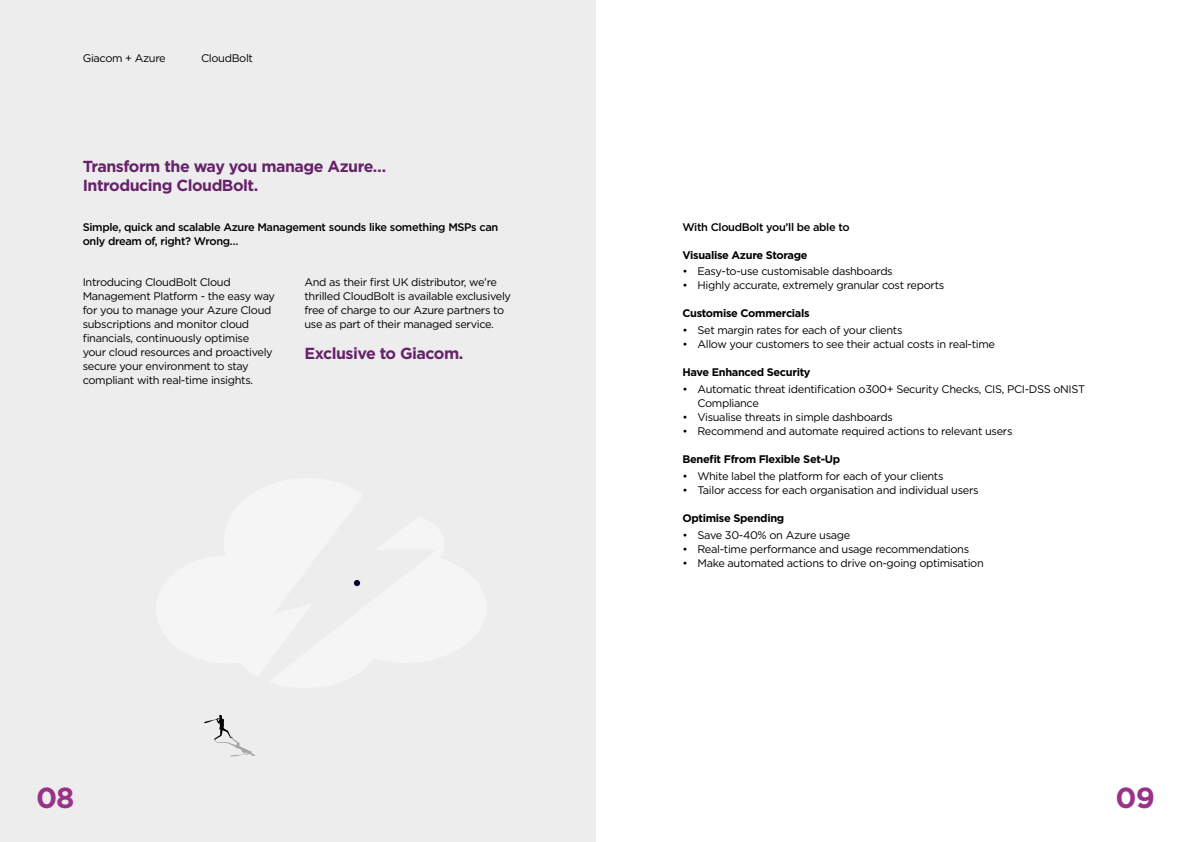
<style>
.page{position:relative;width:1191px;height:842px;background:#fff}
.page>*{position:absolute;margin:0;border:0;box-sizing:border-box;transform-origin:0 0}
.t1{font:700 29px "Gotham";color:#99338a}
.t2{font:700 16px/19px "Gotham";letter-spacing:-.03em;color:#67236a}
.t3{font:11px/14px "Gotham";letter-spacing:-.03em;color:#000}
.t4{font:500 11px/14px "Gotham";letter-spacing:-.03em;color:#000}
.t5{font:700 11px "Gotham";letter-spacing:-.03em;color:#000}
</style>
<div class="page">
<div style="left:0;top:0;width:595px;height:842px;background:#ededed"></div>
<svg style="left:204px;top:715px;width:52px;height:42px"></svg>
<svg style="left:354px;top:580px;width:6px;height:6px"></svg>
<p class="t3" style="left:83px;top:51px;width:85px">Giacom + Azure</p>
<p class="t3" style="left:201px;top:51px;width:53px">CloudBolt</p>
<h2 class="t2" style="left:83px;top:156px;width:305px">Transform the way you manage Azure…<br>Introducing CloudBolt.</h2>
<p class="t4" style="left:83px;top:219px;width:417px">Simple, quick and scalable Azure Management sounds like something MSPs can only dream of, right? Wrong…</p>
<p class="t3" style="left:83px;top:275px;width:194px">Introducing CloudBolt Cloud Management Platform - the easy way for you to manage your Azure Cloud subscriptions and monitor cloud financials, continuously optimise your cloud resources and proactively secure your environment to stay compliant with real-time insights.</p>
<p class="t3" style="left:304px;top:275px;width:208px">And as their first UK distributor, we’re thrilled CloudBolt is available exclusively free of charge to our Azure partners to use as part of their managed service.</p>
<h2 class="t2" style="left:304px;top:344px;width:160px">Exclusive to Giacom.</h2>
<p class="t4" style="left:682px;top:220px;width:169px">With CloudBolt you’ll be able to</p>
<p class="t5" style="left:682px;top:247px;width:127px">Visualise Azure Storage</p>
<p class="t3" style="left:682px;top:264px;width:212px">• Easy-to-use customisable dashboards</p>
<p class="t3" style="left:682px;top:278px;width:263px">• Highly accurate, extremely granular cost reports</p>
<p class="t5" style="left:682px;top:306px;width:129px">Customise Commercials</p>
<p class="t3" style="left:682px;top:323px;width:222px">• Set margin rates for each of your clients</p>
<p class="t3" style="left:682px;top:337px;width:314px">• Allow your customers to see their actual costs in real-time</p>
<p class="t5" style="left:682px;top:365px;width:130px">Have Enhanced Security</p>
<p class="t3" style="left:697px;top:382px;width:389px;text-indent:-15px">• Automatic threat identification o300+ Security Checks, CIS, PCI-DSS oNIST<br>Compliance</p>
<p class="t3" style="left:682px;top:410px;width:212px">• Visualise threats in simple dashboards</p>
<p class="t3" style="left:682px;top:424px;width:331px">• Recommend and automate required actions to relevant users</p>
<p class="t5" style="left:682px;top:452px;width:159px">Benefit Ffrom Flexible Set-Up</p>
<p class="t3" style="left:682px;top:469px;width:263px">• White label the platform for each of your clients</p>
<p class="t3" style="left:682px;top:483px;width:298px">• Tailor access for each organisation and individual users</p>
<p class="t5" style="left:682px;top:511px;width:103px">Optimise Spending</p>
<p class="t3" style="left:682px;top:528px;width:169px">• Save 30-40% on Azure usage</p>
<p class="t3" style="left:682px;top:542px;width:288px">• Real-time performance and usage recommendations</p>
<p class="t3" style="left:682px;top:556px;width:303px">• Make automated actions to drive on-going optimisation</p>
<h1 class="t1" style="left:36px;top:778px;width:40px">08</h1>
<h1 class="t1" style="left:1115px;top:778px;width:41px">09</h1>
</div>
